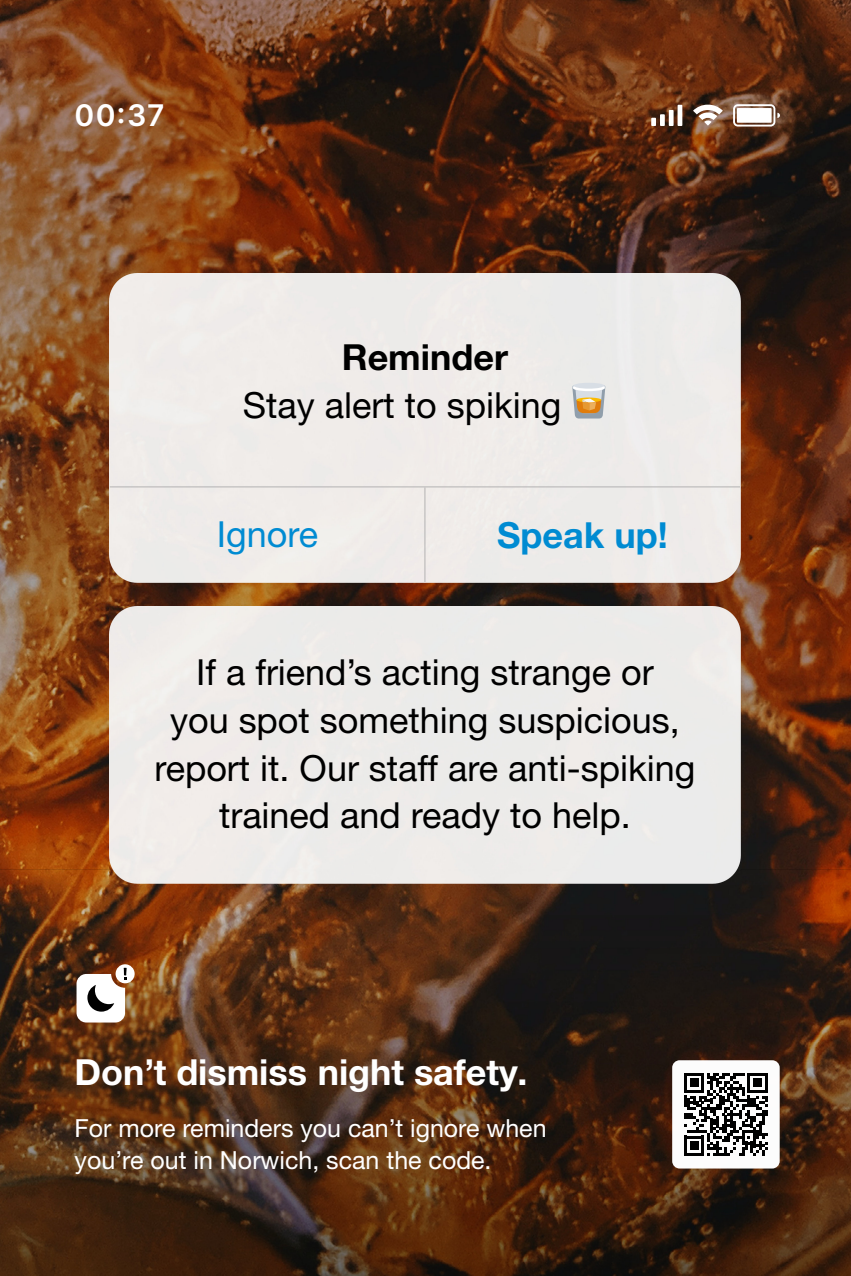
<style>
.page{position:relative;width:851px;height:1276px;background:#fff}
.page>*{position:absolute;margin:0;border:0;box-sizing:border-box;transform-origin:0 0}
.t1{font:35.95px/47.9px "Helvetica Neue LT Pro";color:#000;text-align:center}
.t2{font:700 35.95px "Helvetica Neue LT Pro";color:#fff}
.t3{font:700 35.95px "Helvetica Neue LT Pro";color:#008bd2}
.t4{font:700 35.95px "Helvetica Neue LT Pro";color:#000}
.t5{font:35.95px "Helvetica Neue LT Pro";color:#008bd2}
.t6{font:600 29.8px "Inter";color:#fff}
.t7{font:24.98px/31.9px "Helvetica Neue LT Pro";color:#fff}
</style>
<div class="page">
<img style="left:0;top:0;width:850px;height:869px">
<img style="left:0;top:869px;width:850px;height:407px">
<div style="left:672px;top:1060px;width:107px;height:108px;background:#fff;border-radius:7px"></div>
<svg style="left:684px;top:1073px;width:83px;height:83px"></svg>
<div style="left:677px;top:105px;width:5px;height:21px;background:#fff"></div>
<div style="left:668px;top:110px;width:5px;height:16px;background:#fff"></div>
<hr style="left:660px;top:114px;width:4px;height:12px;background:#fff">
<div style="left:651px;top:118px;width:5px;height:8px;background:#fff"></div>
<svg style="left:693px;top:102px;width:29px;height:12px"></svg>
<svg style="left:698px;top:111px;width:19px;height:9px"></svg>
<svg style="left:704px;top:120px;width:7px;height:6px"></svg>
<svg style="left:733px;top:104px;width:46px;height:23px"></svg>
<div style="left:110px;top:273px;width:630px;height:309px;background:#efebe9"></div>
<hr style="left:110px;top:487px;width:630px;height:1px;background:#b3b2b2">
<hr style="left:425px;top:487px;width:1px;height:95px;background:#b3b2b2">
<div style="left:110px;top:607px;width:630px;height:276px;background:#ecebe9"></div>
<div style="left:572px;top:383px;width:33px;height:8px;background:#d8dee5;border-radius:50%"></div>
<svg style="left:572px;top:385px;width:33px;height:33px"></svg>
<svg style="left:116px;top:964px;width:19px;height:19px"></svg>
<svg style="left:76px;top:968px;width:50px;height:54px"></svg>
<p class="t6" style="left:75px;top:97px;width:91px">00:37</p>
<p class="t4" style="left:341px;top:344px;width:168px">Reminder</p>
<p class="t1" style="left:243px;top:386px;width:320px">Stay alert to spiking</p>
<p class="t5" style="left:217px;top:521px;width:103px">Ignore</p>
<p class="t3" style="left:497px;top:522px;width:172px">Speak up!</p>
<p class="t1" style="left:154px;top:653px;width:542px">If a friend’s acting strange or<br>you spot something suspicious, report it. Our staff are anti-spiking trained and ready to help.</p>
<p class="t2" style="left:75px;top:1059px;width:454px">Don’t dismiss night safety.</p>
<p class="t7" style="left:75px;top:1115px;width:473px">For more reminders you can’t ignore when you’re out in Norwich, scan the code.</p>
</div>
